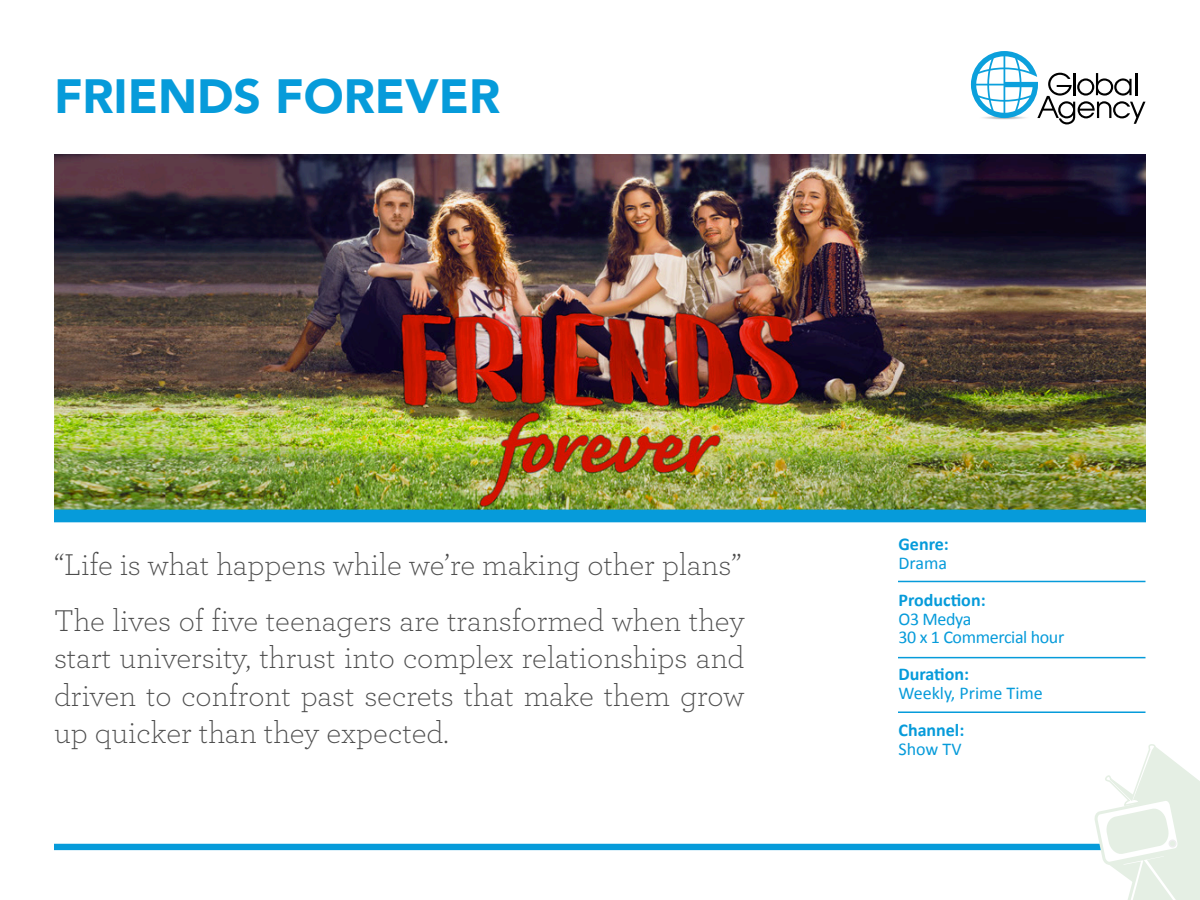
<style>
.page{position:relative;width:1200px;height:900px;background:#fff}
.page>*{position:absolute;margin:0;border:0;box-sizing:border-box;transform-origin:0 0}
.t1{font:900 48px "Avenir";color:#069bda}
.metin{font:300 31.5px/37.5px "Archer";color:#4d4d4d;text-align:justify}
.t2{font:18px "Calibri";letter-spacing:-.02em;color:#069bda}
.t3{font:700 18px "Calibri";color:#069bda}
.t4{font:18px "Calibri";color:#069bda}
</style>
<div class="page">
<div style="left:54px;top:844px;width:1092px;height:6px;background:#069bda"></div>
<img style="left:54px;top:154px;width:1092px;height:356px">
<div style="left:54px;top:510px;width:1092px;height:12px;background:#069bda"></div>
<svg style="left:971px;top:51px;width:175px;height:73px"></svg>
<hr style="left:898px;top:711px;width:248px;height:2px;background:#069bda">
<hr style="left:898px;top:657px;width:248px;height:1px;background:#069bda">
<hr style="left:898px;top:581px;width:248px;height:1px;background:#069bda">
<svg style="left:1094px;top:744px;width:106px;height:156px"></svg>
<p class="t1" style="left:54px;top:55px;width:448px">FRIENDS FOREVER</p>
<p class="metin" style="left:54px;top:545px;width:689px">“Life is what happens while we’re making other plans”</p>
<p class="metin" style="left:54px;top:600px;width:692px">The lives of five teenagers are transformed when they start university, thrust into complex relationships and driven to confront past secrets that make them grow up quicker than they expected.</p>
<p class="t3" style="left:898px;top:533px;width:52px">Genre:</p>
<p class="t2" style="left:898px;top:551px;width:50px">Drama</p>
<p class="t3" style="left:898px;top:589px;width:89px">Production:</p>
<p class="t2" style="left:898px;top:607px;width:74px">O3 Medya</p>
<p class="t2" style="left:898px;top:626px;width:167px">30 x 1 Commercial hour</p>
<p class="t3" style="left:898px;top:663px;width:72px">Duration:</p>
<p class="t4" style="left:898px;top:682px;width:146px">Weekly, Prime Time</p>
<p class="t3" style="left:898px;top:719px;width:67px">Channel:</p>
<p class="t2" style="left:898px;top:737px;width:65px">Show TV</p>
</div>
